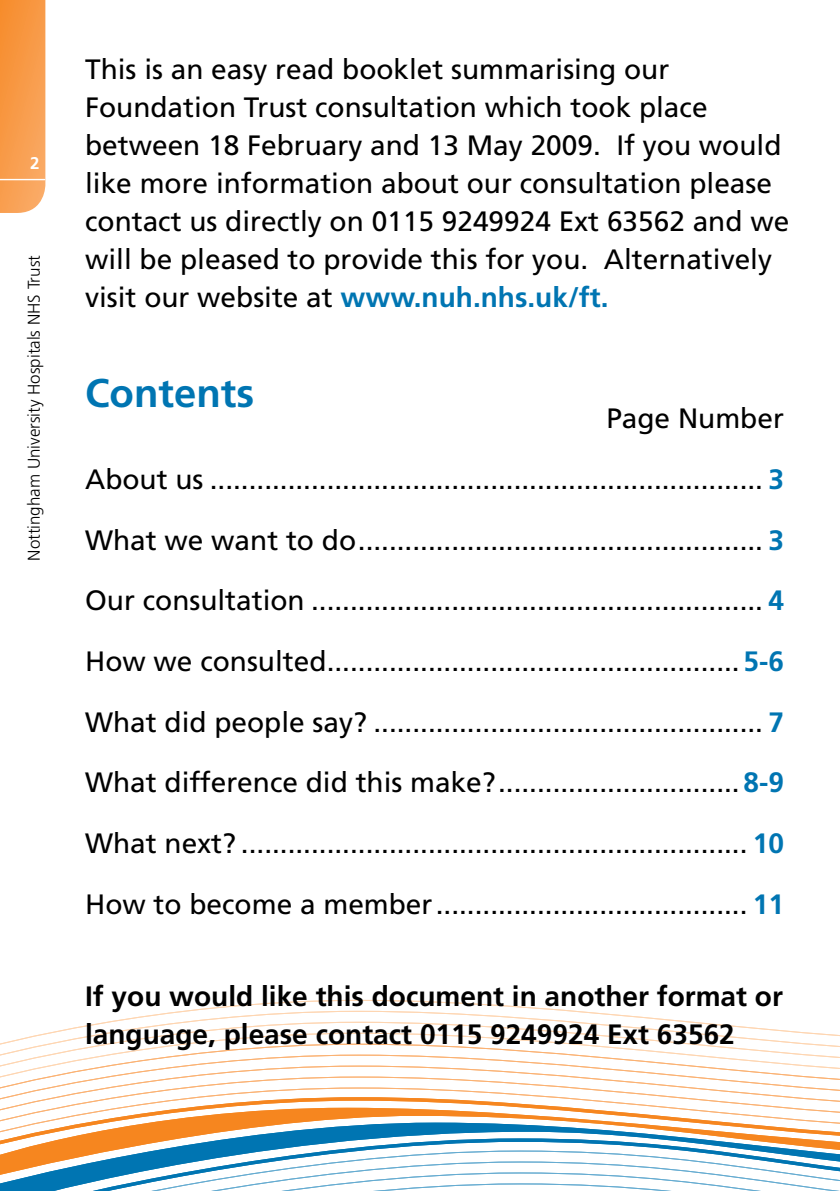
<style>
.page{position:relative;width:840px;height:1191px;background:#fff}
.page>*{position:absolute;margin:0;border:0;box-sizing:border-box;transform-origin:0 0}
.t1{font:700 40px "Frutiger";color:#0075b2}
.t2{font:28px/60.6px "Frutiger";color:#000;text-align:justify}
.t3{font:700 28px/38px "Frutiger";color:#000}
.t4{font:300 17px "Frutiger";color:#000}
.t5{font:700 17px "Frutiger";color:#fff}
.s1{font-weight:700;color:#0075b2}
</style>
<div class="page">
<svg style="left:0;top:0;width:45px;height:213px;background:#f89d4d"></svg>
<hr style="left:0;top:179px;width:45px;height:1px;background:#fff">
<svg style="left:49px;top:1148px;width:790px;height:43px"></svg>
<svg style="left:0;top:1135px;width:839px;height:13px"></svg>
<svg style="left:0;top:1124px;width:839px;height:11px"></svg>
<svg style="left:0;top:1113px;width:839px;height:11px"></svg>
<svg style="left:0;top:1102px;width:839px;height:11px"></svg>
<svg style="left:0;top:1091px;width:839px;height:11px"></svg>
<svg style="left:0;top:1080px;width:839px;height:11px"></svg>
<svg style="left:0;top:1069px;width:839px;height:11px"></svg>
<svg style="left:0;top:1058px;width:839px;height:11px"></svg>
<svg style="left:0;top:1047px;width:839px;height:11px"></svg>
<svg style="left:0;top:999px;width:839px;height:48px"></svg>
<p class="t5" style="left:30px;top:153px;width:11px">2</p>
<p class="t4" style="left:24px;top:561px;width:307px;rotate:-90deg">Nottingham University Hospitals NHS Trust</p>
<p class="t2" style="left:85px;top:49px;width:705px;line-height:38px;text-align:left">This is an easy read booklet summarising our Foundation Trust consultation which took place between 18 February and 13 May 2009. If you would like more information about our consultation please contact us directly on 0115 9249924 Ext 63562 and we will be pleased to provide this for you. Alternatively visit our website at <span class="s1">www.nuh.nhs.uk/ft.</span></p>
<h1 class="t1" style="left:85px;top:370px;width:170px">Contents</h1>
<p class="t2" style="left:85px;top:388px;width:700px;text-indent:521px">Page Number About us ....................................................................... <span class="s1">3<br></span>What we want to do.................................................... <span class="s1">3<br></span>Our consultation .......................................................... <span class="s1">4<br></span>How we consulted.....................................................<span class="s1">5-6<br></span>What did people say? .................................................. <span class="s1">7<br></span>What difference did this make?...............................<span class="s1">8-9<br></span>What next? ................................................................. <span class="s1">10<br></span>How to become a member........................................ <span class="s1">11</span></p>
<p class="t3" style="left:85px;top:977px;width:699px">If you would like this document in another format or language, please contact 0115 9249924 Ext 63562</p>
</div>
